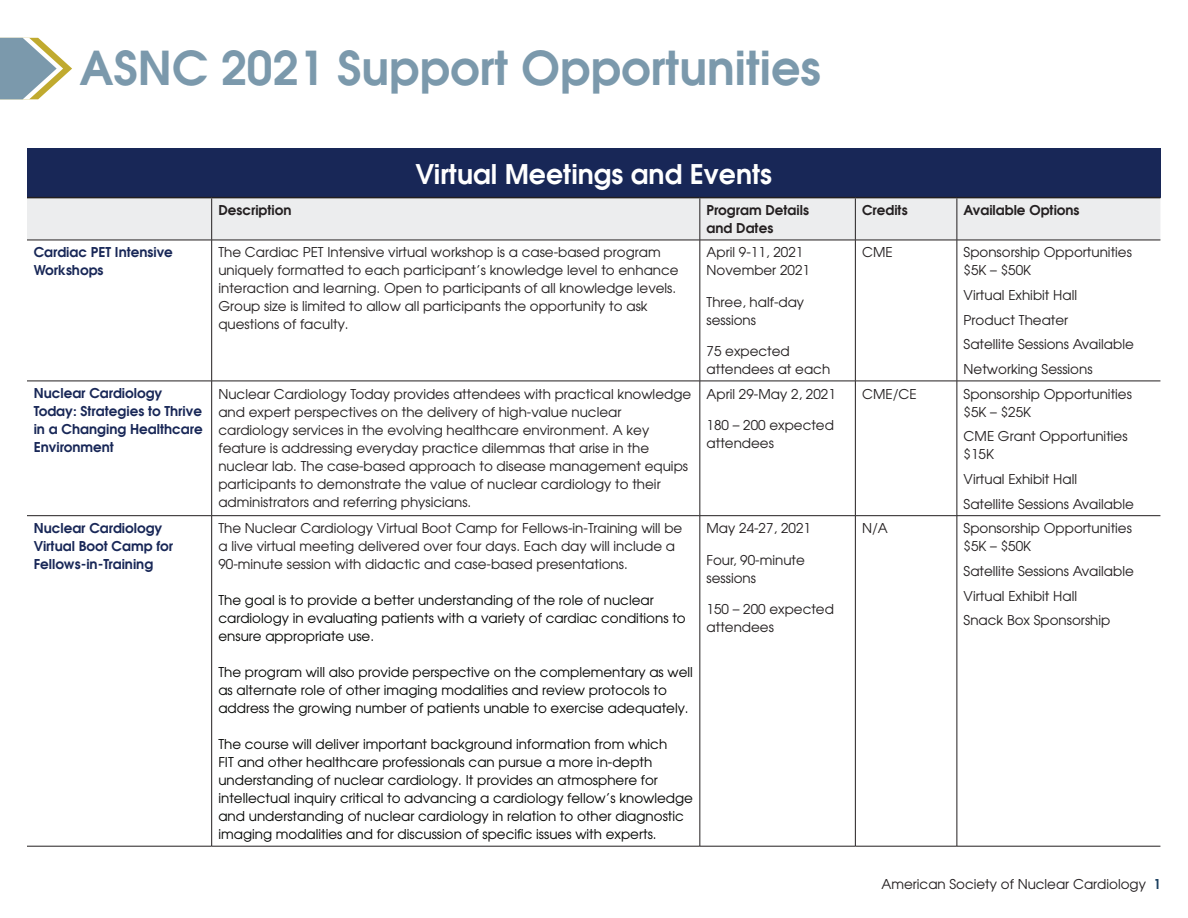
<style>
.page{position:relative;width:1188px;height:918px;background:#fff}
.page>*{position:absolute;margin:0;border:0;box-sizing:border-box;transform-origin:0 0}
.t1{font:600 46.5px "Avant Garde";color:#7b99ac}
.t2{font:600 27px "Avant Garde";color:#fff}
.t3{font:13.5px/18px "Avant Garde";color:#231f20}
.t4{font:13.5px/18px "Avant Garde";color:#040503}
.t5{font:600 13.5px/18px "Avant Garde";color:#182757}
.t6{font:600 13.5px/18px "Avant Garde";color:#231f20}
.s1{font-weight:600;color:#1c4060}
</style>
<div class="page">
<svg style="left:0;top:38px;width:72px;height:61px"></svg>
<div style="left:27px;top:148px;width:1133px;height:50px;background:#182757"></div>
<div style="left:27px;top:198px;width:1133px;height:42px;background:#ecedee"></div>
<hr style="left:211px;top:240px;width:1px;height:141px;background:#231f20">
<hr style="left:700px;top:240px;width:1px;height:141px;background:#231f20">
<hr style="left:855px;top:240px;width:1px;height:141px;background:#231f20">
<hr style="left:957px;top:240px;width:1px;height:141px;background:#231f20">
<hr style="left:27px;top:381px;width:185px;height:1px;background:#231f20">
<hr style="left:212px;top:381px;width:488px;height:1px;background:#231f20">
<hr style="left:211px;top:381px;width:1px;height:134px;background:#231f20">
<hr style="left:700px;top:381px;width:155px;height:1px;background:#231f20">
<hr style="left:700px;top:381px;width:1px;height:134px;background:#231f20">
<hr style="left:855px;top:381px;width:102px;height:1px;background:#231f20">
<hr style="left:855px;top:381px;width:1px;height:134px;background:#231f20">
<hr style="left:957px;top:381px;width:203px;height:1px;background:#231f20">
<hr style="left:957px;top:381px;width:1px;height:134px;background:#231f20">
<hr style="left:27px;top:515px;width:185px;height:1px;background:#231f20">
<hr style="left:212px;top:515px;width:488px;height:1px;background:#231f20">
<hr style="left:211px;top:516px;width:1px;height:330px;background:#231f20">
<hr style="left:700px;top:515px;width:155px;height:1px;background:#231f20">
<hr style="left:700px;top:516px;width:1px;height:330px;background:#231f20">
<hr style="left:855px;top:515px;width:102px;height:1px;background:#231f20">
<hr style="left:855px;top:516px;width:1px;height:330px;background:#231f20">
<hr style="left:957px;top:515px;width:203px;height:1px;background:#231f20">
<hr style="left:957px;top:516px;width:1px;height:330px;background:#231f20">
<hr style="left:27px;top:846px;width:185px;height:1px;background:#231f20">
<hr style="left:212px;top:846px;width:488px;height:1px;background:#231f20">
<hr style="left:700px;top:846px;width:155px;height:1px;background:#231f20">
<hr style="left:855px;top:846px;width:102px;height:1px;background:#231f20">
<hr style="left:957px;top:846px;width:203px;height:1px;background:#231f20">
<hr style="left:27px;top:197px;width:185px;height:1px;background:#231f20">
<hr style="left:212px;top:197px;width:488px;height:1px;background:#231f20">
<hr style="left:700px;top:197px;width:155px;height:1px;background:#231f20">
<hr style="left:855px;top:197px;width:102px;height:1px;background:#231f20">
<hr style="left:957px;top:197px;width:203px;height:1px;background:#231f20">
<hr style="left:211px;top:198px;width:1px;height:42px;background:#231f20">
<hr style="left:700px;top:198px;width:1px;height:42px;background:#231f20">
<hr style="left:855px;top:198px;width:1px;height:42px;background:#231f20">
<hr style="left:957px;top:198px;width:1px;height:42px;background:#231f20">
<hr style="left:27px;top:240px;width:185px;height:1px;background:#231f20">
<hr style="left:212px;top:240px;width:488px;height:1px;background:#231f20">
<hr style="left:700px;top:240px;width:155px;height:1px;background:#231f20">
<hr style="left:855px;top:240px;width:102px;height:1px;background:#231f20">
<hr style="left:957px;top:240px;width:203px;height:1px;background:#231f20">
<h1 class="t1" style="left:80px;top:37px;width:743px">ASNC 2021 Support Opportunities</h1>
<h2 class="t2" style="left:415px;top:156px;width:358px">Virtual Meetings and Events</h2>
<p class="t6" style="left:218px;top:201px;width:75px">Description</p>
<p class="t6" style="left:707px;top:201px;width:104px">Program Details and Dates</p>
<p class="t6" style="left:862px;top:201px;width:47px">Credits</p>
<p class="t6" style="left:964px;top:201px;width:117px">Available Options</p>
<p class="t5" style="left:34px;top:243px;width:141px">Cardiac PET Intensive<br>Workshops</p>
<p class="t3" style="left:218px;top:243px;width:462px">The Cardiac PET Intensive virtual workshop is a case-based program uniquely formatted to each participant’s knowledge level to enhance interaction and learning. Open to participants of all knowledge levels.<br>Group size is limited to allow all participants the opportunity to ask questions of faculty.</p>
<p class="t3" style="left:707px;top:243px;width:105px">April 9-11, 2021<br>November 2021</p>
<p class="t3" style="left:707px;top:292px;width:99px">Three, half-day sessions</p>
<p class="t3" style="left:707px;top:342px;width:125px">75 expected attendees at each</p>
<p class="t5" style="left:34px;top:384px;width:170px">Nuclear Cardiology<br>Today: Strategies to Thrive in a Changing Healthcare<br>Environment</p>
<p class="t3" style="left:218px;top:384px;width:474px">Nuclear Cardiology Today provides attendees with practical knowledge and expert perspectives on the delivery of high-value nuclear cardiology services in the evolving healthcare environment. A key feature is addressing everyday practice dilemmas that arise in the nuclear lab. The case-based approach to disease management equips participants to demonstrate the value of nuclear cardiology to their administrators and referring physicians.</p>
<p class="t3" style="left:707px;top:384px;width:131px">April 29-May 2, 2021</p>
<p class="t3" style="left:707px;top:416px;width:129px">180 – 200 expected attendees</p>
<p class="t5" style="left:34px;top:519px;width:141px">Nuclear Cardiology<br>Virtual Boot Camp for<br>Fellows-in-Training</p>
<p class="t3" style="left:218px;top:519px;width:465px">The Nuclear Cardiology Virtual Boot Camp for Fellows-in-Training will be a live virtual meeting delivered over four days. Each day will include a<br>90-minute session with didactic and case-based presentations.</p>
<p class="t4" style="left:218px;top:591px;width:469px">The goal is to provide a better understanding of the role of nuclear cardiology in evaluating patients with a variety of cardiac conditions to ensure appropriate use.</p>
<p class="t4" style="left:218px;top:663px;width:476px">The program will also provide perspective on the complementary as well as alternate role of other imaging modalities and review protocols to address the growing number of patients unable to exercise adequately.</p>
<p class="t4" style="left:218px;top:735px;width:476px">The course will deliver important background information from which<br>FIT and other healthcare professionals can pursue a more in-depth understanding of nuclear cardiology. It provides an atmosphere for intellectual inquiry critical to advancing a cardiology fellow’s knowledge and understanding of nuclear cardiology in relation to other diagnostic imaging modalities and for discussion of specific issues with experts.</p>
<p class="t3" style="left:707px;top:519px;width:106px">May 24-27, 2021</p>
<p class="t3" style="left:707px;top:551px;width:100px">Four, 90-minute sessions</p>
<p class="t3" style="left:707px;top:600px;width:129px">150 – 200 expected attendees</p>
<p class="t3" style="left:862px;top:243px;width:32px">CME</p>
<p class="t3" style="left:964px;top:243px;width:170px">Sponsorship Opportunities $5K – $50K</p>
<p class="t3" style="left:964px;top:282px;width:172px;line-height:24.8px">Virtual Exhibit Hall<br>Product Theater<br>Satellite Sessions Available<br>Networking Sessions</p>
<p class="t3" style="left:862px;top:384px;width:56px">CME/CE</p>
<p class="t3" style="left:964px;top:384px;width:170px">Sponsorship Opportunities $5K – $25K</p>
<p class="t3" style="left:964px;top:427px;width:166px">CME Grant Opportunities $15K</p>
<p class="t3" style="left:964px;top:466px;width:172px;line-height:24.8px">Virtual Exhibit Hall<br>Satellite Sessions Available</p>
<p class="t3" style="left:862px;top:519px;width:27px">N/A</p>
<p class="t3" style="left:964px;top:519px;width:170px">Sponsorship Opportunities $5K – $50K</p>
<p class="t3" style="left:964px;top:558px;width:172px;line-height:24.8px">Satellite Sessions Available<br>Virtual Exhibit Hall<br>Snack Box Sponsorship</p>
<p class="t3" style="left:881px;top:875px;width:281px">American Society of Nuclear Cardiology <span class="s1">1</span></p>
</div>
